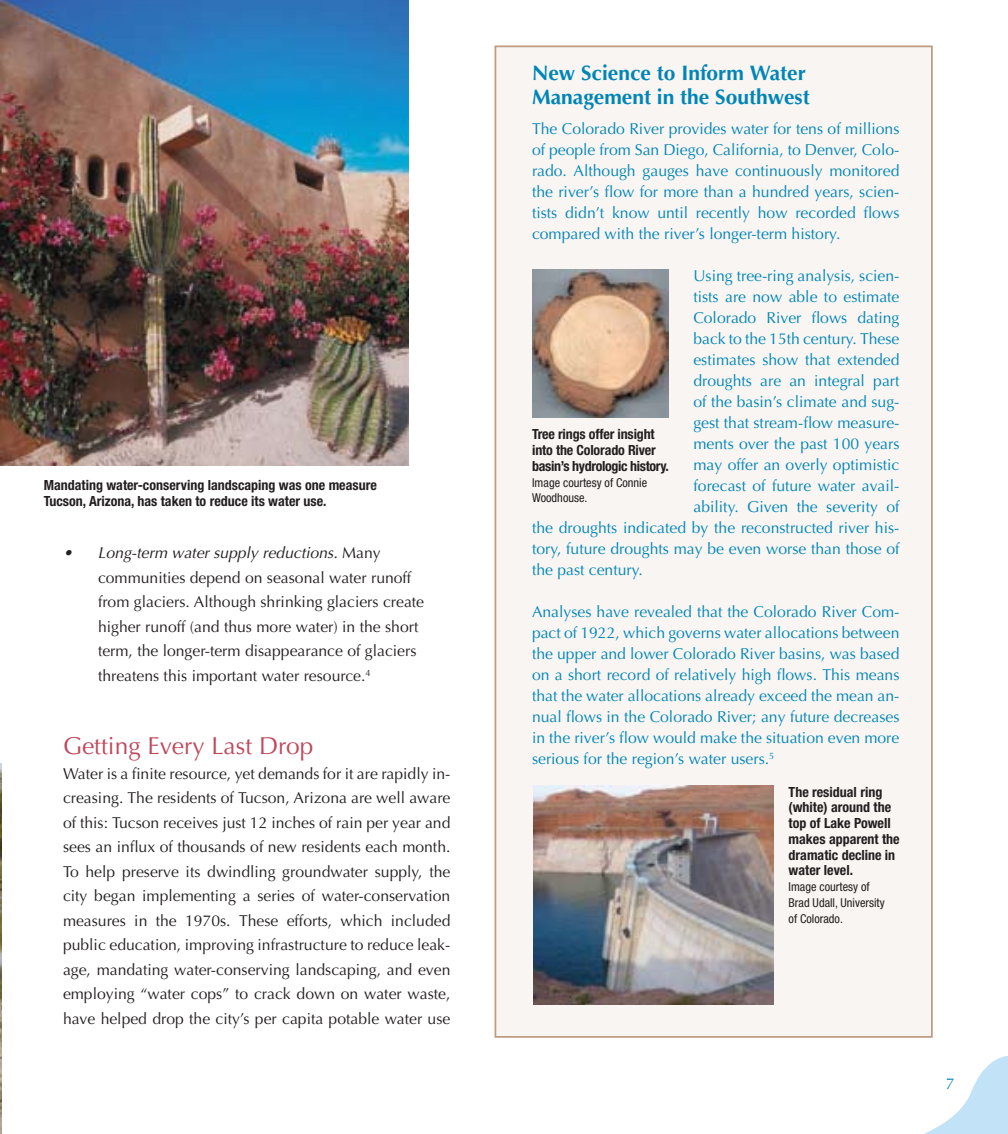
<style>
.page{position:relative;width:1008px;height:1134px;background:#fff}
.page>*{position:absolute;margin:0;border:0;box-sizing:border-box;transform-origin:0 0}
.t1{font:24.5px "Optima";color:#bf485b}
.t2{font:700 21px/24.5px "Optima";color:#0085b6}
.t3{font:15.75px/21px "Optima";color:#0085b6;text-align:justify}
.t4{font:15.75px/24.5px "Optima";color:#231f20}
.t5{font:700 condensed 14px/15.8px "Helvetica Neue";color:#231f20}
.t6{font:condensed 12.25px/15.8px "Helvetica Neue";color:#231f20}
.s1{font-style:italic}
</style>
<div class="page">
<svg style="left:924px;top:1056px;width:84px;height:78px"></svg>
<div style="left:495px;top:46px;width:437px;height:991px;background:#f8f5f2"></div>
<img style="left:532px;top:270px;width:136px;height:147px">
<img style="left:533px;top:786px;width:240px;height:218px">
<img style="left:0;top:0;width:408px;height:465px">
<img style="left:0;top:764px;width:2px;height:370px">
<p class="t5" style="left:44px;top:477px;width:335px">Mandating water-conserving landscaping was one measure<br>Tucson, Arizona, has taken to reduce its water use.</p>
<p class="t4" style="left:98px;top:541px;width:328px;text-indent:-35px"><span class="s1">• Long-term water supply reductions.</span> Many communities depend on seasonal water runoff from glaciers. Although shrinking glaciers create higher runoff (and thus more water) in the short term, the longer-term disappearance of glaciers threatens this important water resource.<sup>4</sup></p>
<h1 class="t1" style="left:63px;top:732px;width:252px">Getting Every Last Drop</h1>
<p class="t4" style="left:63px;top:762px;width:389px;text-align:justify">Water is a finite resource, yet demands for it are rapidly in&shy;creasing. The residents of Tucson, Arizona are well aware of this: Tucson receives just 12 inches of rain per year and sees an influx of thousands of new residents each month.<br>To help preserve its dwindling groundwater supply, the city began implementing a series of water-conservation measures in the 1970s. These efforts, which included public education, improving infrastructure to reduce leak&shy;age, mandating water-conserving landscaping, and even employing “water cops” to crack down on water waste, have helped drop the city’s per capita potable water use</p>
<h2 class="t2" style="left:532px;top:61px;width:279px">New Science to Inform Water<br>Management in the Southwest</h2>
<p class="t3" style="left:532px;top:118px;width:369px">The Colorado River provides water for tens of millions of people from San Diego, California, to Denver, Colo&shy;rado. Although gauges have continuously monitored the river’s flow for more than a hundred years, scien&shy;tists didn’t know until recently how recorded flows compared with the river’s longer-term history.</p>
<p class="t3" style="left:693px;top:265px;width:208px">Using tree-ring analysis, scien-</p>
<p class="t3" style="left:693px;top:286px;width:208px">tists are now able to estimate</p>
<p class="t3" style="left:693px;top:307px;width:208px">Colorado River flows dating</p>
<p class="t3" style="left:693px;top:328px;width:208px">back to the 15th century. These</p>
<p class="t3" style="left:693px;top:349px;width:208px">estimates show that extended</p>
<p class="t3" style="left:693px;top:370px;width:208px">droughts are an integral part</p>
<p class="t3" style="left:693px;top:391px;width:208px">of the basin’s climate and sug-</p>
<p class="t3" style="left:693px;top:412px;width:208px">gest that stream-flow measure-</p>
<p class="t3" style="left:694px;top:433px;width:207px">ments over the past 100 years</p>
<p class="t3" style="left:694px;top:454px;width:207px">may offer an overly optimistic</p>
<p class="t3" style="left:694px;top:475px;width:207px">forecast of future water avail-</p>
<p class="t3" style="left:694px;top:496px;width:208px">ability. Given the severity of</p>
<p class="t3" style="left:532px;top:517px;width:369px">the droughts indicated by the reconstructed river his-</p>
<p class="t3" style="left:532px;top:538px;width:369px">tory, future droughts may be even worse than those of</p>
<p class="t3" style="left:532px;top:559px;width:112px">the past century.</p>
<p class="t3" style="left:532px;top:601px;width:369px">Analyses have revealed that the Colorado River Com&shy;pact of 1922, which governs water allocations between the upper and lower Colorado River basins, was based on a short record of relatively high flows. This means that the water allocations already exceed the mean an&shy;nual flows in the Colorado River; any future decreases in the river’s flow would make the situation even more serious for the region’s water users.<sup>5</sup></p>
<p class="t5" style="left:532px;top:426px;width:138px">Tree rings offer insight into the Colorado River basin’s hydrologic history.</p>
<p class="t6" style="left:532px;top:474px;width:117px">Image courtesy of Connie<br>Woodhouse.</p>
<p class="t5" style="left:789px;top:783px;width:113px">The residual ring (white) around the top of Lake Powell makes apparent the dramatic decline in water level.</p>
<p class="t6" style="left:789px;top:879px;width:98px">Image courtesy of<br>Brad Udall, University of Colorado.</p>
</div>
